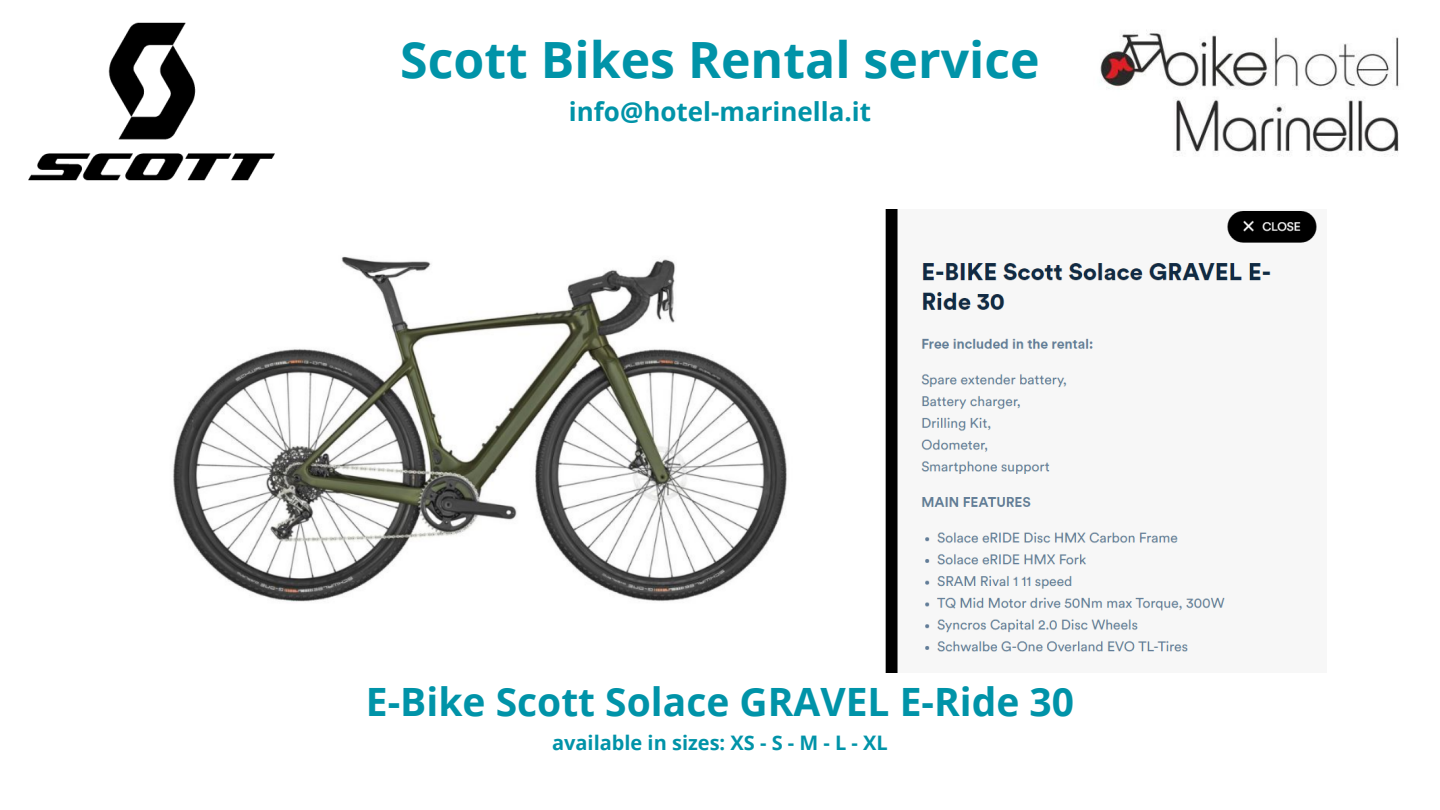
<style>
.page{position:relative;width:1440px;height:810px;background:#fff}
.page>*{position:absolute;margin:0;border:0;box-sizing:border-box;transform-origin:0 0}
.t1{font:700 50px "Open Sans";color:#0093a8}
.t2{font:700 39px "Open Sans";color:#0093a8}
.t3{font:700 26px "Open Sans";color:#0093a8}
.t4{font:700 20px "Open Sans";color:#0093a8}
</style>
<div class="page">
<img style="left:28px;top:22px;width:247px;height:159px">
<img style="left:173px;top:209px;width:1144px;height:464px">
<img style="left:1100px;top:30px;width:299px;height:126px">
<p class="t1" style="left:400px;top:25px;width:641px">Scott Bikes Rental service</p>
<p class="t3" style="left:569px;top:93px;width:304px">info@hotel-marinella.it</p>
<h1 class="t2" style="left:366px;top:675px;width:710px">E-Bike Scott Solace GRAVEL E-Ride 30</h1>
<p class="t4" style="left:552px;top:729px;width:337px">available in sizes: XS - S - M - L - XL</p>
</div>
